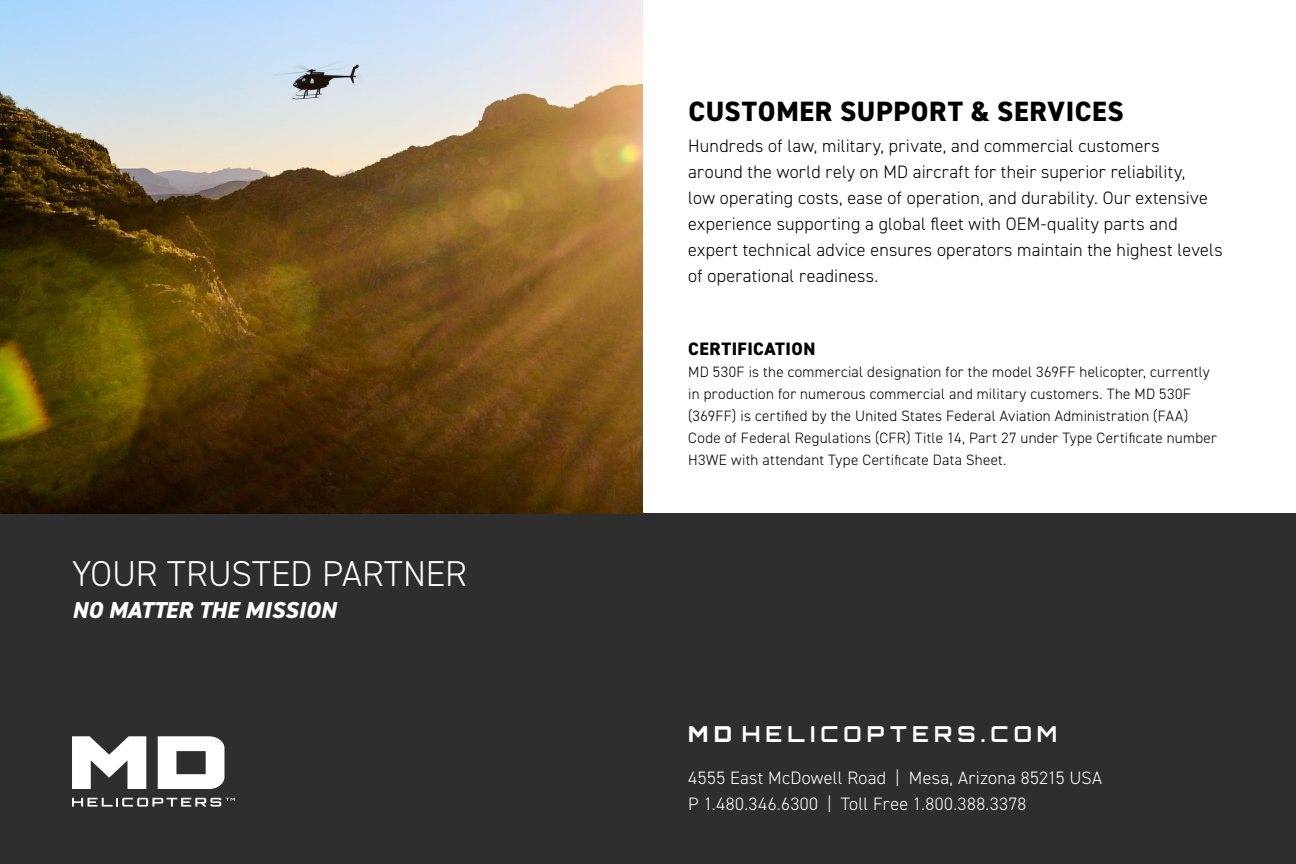
<style>
.page{position:relative;width:1296px;height:864px;background:#fff}
.page>*{position:absolute;margin:0;border:0;box-sizing:border-box;transform-origin:0 0}
.t1{font:300 36px "DIN2014";letter-spacing:-.005em;color:#fff}
.Heading_-_dark{font:800 28px "DIN2014";letter-spacing:.02em;color:#000}
.t2{font:italic 800 23.2px "DIN2014";letter-spacing:.01em;color:#fff}
.t3{font:700 22px "Orbitron";letter-spacing:.23em;color:#fff}
.t4{font:300 18px/26px "DIN2014";letter-spacing:.015em;color:#000}
.t5{font:300 18px "DIN2014";letter-spacing:.02em;color:#fff}
.Subhead_-_dark{font:800 18px "DIN2014";letter-spacing:.025em;color:#000}
.Small_Text_-_dark{font:300 15px/22px "DIN2014";letter-spacing:.02em;color:#000}
.s1{font-weight:900}
</style>
<div class="page">
<div style="left:0;top:514px;width:1296px;height:350px;background:#2e2e2f"></div>
<svg style="left:72px;top:736px;width:74px;height:53px"></svg>
<svg style="left:158px;top:736px;width:67px;height:53px"></svg>
<svg style="left:72px;top:798px;width:163px;height:9px"></svg>
<img style="left:0;top:0;width:642px;height:514px">
<p class="t1" style="left:72px;top:552px;width:396px">YOUR TRUSTED PARTNER</p>
<p class="t2" style="left:72px;top:594px;width:265px">NO MATTER THE MISSION</p>
<p class="Heading_-_dark" style="left:688px;top:93px;width:437px">CUSTOMER SUPPORT &amp; SERVICES</p>
<p class="t4" style="left:688px;top:133px;width:536px">Hundreds of law, military, private, and commercial customers<br>around the world rely on MD aircraft for their superior reliability,<br>low operating costs, ease of operation, and durability. Our extensive experience supporting a global fleet with OEM-quality parts and expert technical advice ensures operators maintain the highest levels of operational readiness.</p>
<p class="Subhead_-_dark" style="left:688px;top:337px;width:128px">CERTIFICATION</p>
<p class="Small_Text_-_dark" style="left:688px;top:361px;width:530px">MD 530F is the commercial designation for the model 369FF helicopter, currently in production for numerous commercial and military customers. The MD 530F (369FF) is certified by the United States Federal Aviation Administration (FAA)<br>Code of Federal Regulations (CFR) Title 14, Part 27 under Type Certificate number H3WE with attendant Type Certificate Data Sheet.</p>
<p class="t3" style="left:688px;top:720px;width:371px"><span class="s1">MD</span> HELICOPTERS.COM</p>
<p class="t5" style="left:688px;top:767px;width:415px">4555 East McDowell Road | Mesa, Arizona 85215 USA</p>
<p class="t5" style="left:688px;top:793px;width:340px">P 1.480.346.6300 | Toll Free 1.800.388.3378</p>
</div>
